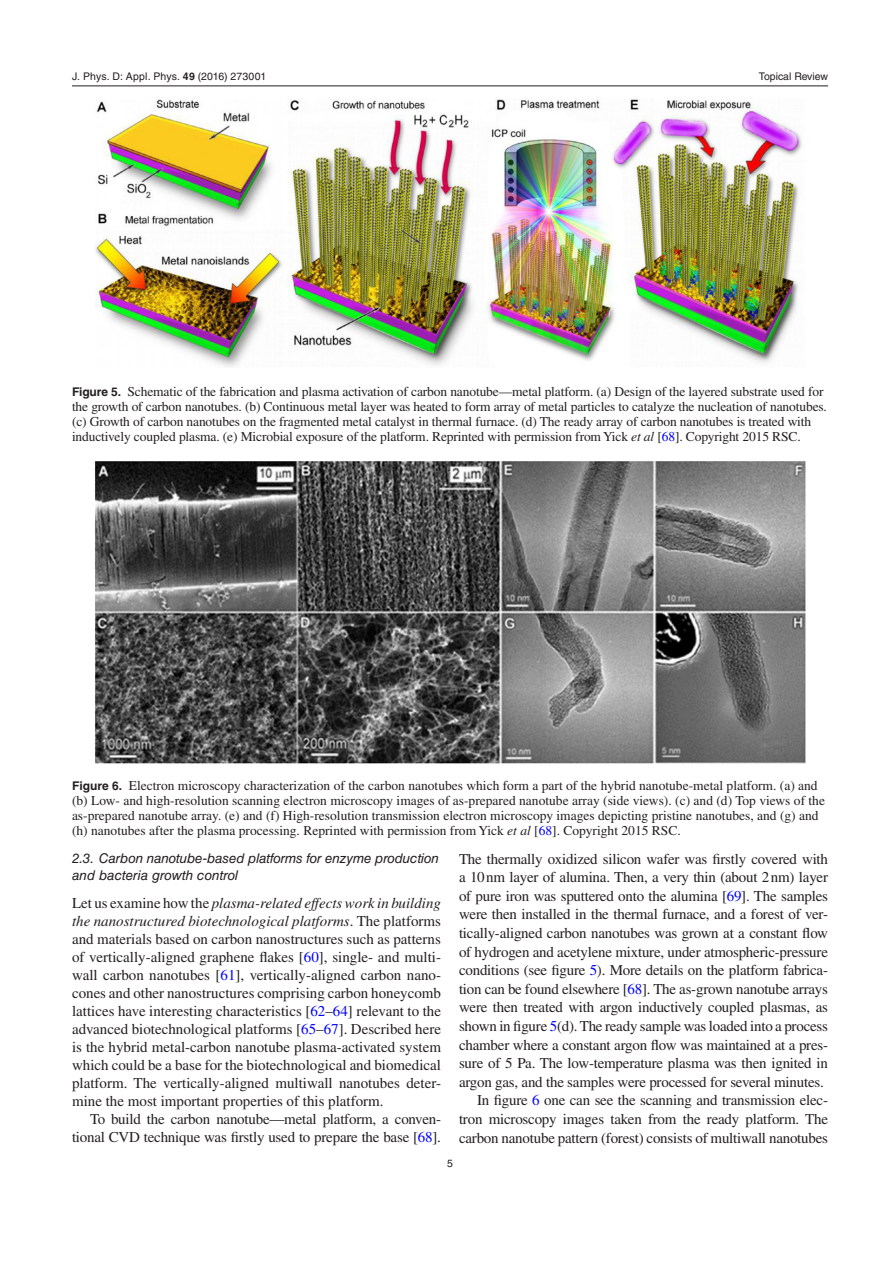
<style>
.page{position:relative;width:893px;height:1263px;background:#fff}
.page>*{position:absolute;margin:0;border:0;box-sizing:border-box;transform-origin:0 0}
.t1{font:15px/18.6px "Times LT Std";letter-spacing:-.015em;color:#231f20;text-align:right}
.t2{font:13.5px/15px "Times LT Std";letter-spacing:-.01em;color:#231f20}
.t3{font:italic 13.5px/16.5px "Helvetica LT Std";letter-spacing:-.01em;color:#231f20}
.t4{font:10.5px "Helvetica LT Std";color:#231f20}
.s1{font-family:"Helvetica";font-weight:700}
.s2{font-family:"Helvetica"}
.s3{font-family:"Helvetica LT Std";font-weight:700;font-size:12px}
.s4{font-family:"STIX General"}
.s5{font-style:italic}
.s6{color:#00f}
</style>
<div class="page">
<hr style="left:72px;top:86px;width:756px;height:1px;background:#231f20">
<img style="left:95px;top:99px;width:707px;height:268px">
<img style="left:95px;top:461px;width:711px;height:302px">
<p class="t4" style="left:72px;top:70px;width:196px">J. Phys. D: Appl. Phys. <span class="s1">49</span> (<span class="s2">2016</span>) 273001</p>
<p class="t4" style="left:759px;top:70px;width:71px">Topical Review</p>
<p class="t2" style="left:72px;top:384px;width:756px"><span class="s3">Figure 5.</span> Schematic of the fabrication and plasma activation of carbon nanotube<span class="s4">—</span>metal platform. (a) Design of the layered substrate used for the growth of carbon nanotubes. (b) Continuous metal layer was heated to form array of metal particles to catalyze the nucleation of nanotubes. (c) Growth of carbon nanotubes on the fragmented metal catalyst in thermal furnace. (d) The ready array of carbon nanotubes is treated with inductively coupled plasma. (e) Microbial exposure of the platform. Reprinted with permission from Yick <span class="s5">et al</span> [<span class="s6">68</span>]. Copyright 2015 RSC.</p>
<p class="t2" style="left:72px;top:778px;width:754px"><span class="s3">Figure 6.</span> Electron microscopy characterization of the carbon nanotubes which form a part of the hybrid nanotube-metal platform. (a) and (b) Low- and high-resolution scanning electron microscopy images of as-prepared nanotube array (side views). (c) and (d) Top views of the as-prepared nanotube array. (e) and (f) High-resolution transmission electron microscopy images depicting pristine nanotubes, and (g) and (h) nanotubes after the plasma processing. Reprinted with permission from Yick <span class="s5">et al</span> [<span class="s6">68</span>]. Copyright 2015 RSC.</p>
<p class="t3" style="left:72px;top:850px;width:368px">2.3. Carbon nanotube-based platforms for enzyme production and bacteria growth control</p>
<p class="t1" style="left:72px;top:894px;width:371px;line-height:18px;text-align:justify">Let us examine how the <span class="s5">plasma-related effects work in building the nanostructured biotechnological platforms</span>. The platforms and materials based on carbon nanostructures such as patterns of vertically-aligned graphene flakes [<span class="s6">60</span>], single- and multi&shy;wall carbon nanotubes [<span class="s6">61</span>], vertically-aligned carbon nano&shy;cones and other nanostructures comprising carbon honeycomb lattices have interesting characteristics [<span class="s6">62</span><span class="s4">–</span><span class="s6">64</span>] relevant to the advanced biotechnological platforms [<span class="s6">65</span><span class="s4">–</span><span class="s6">67</span>]. Described here is the hybrid metal-carbon nanotube plasma-activated system which could be a base for the biotechnological and biomedical platform. The vertically-aligned multiwall nanotubes deter&shy;mine the most important properties of this platform.</p>
<p class="t1" style="left:72px;top:1110px;width:371px;line-height:18px">To build the carbon nanotube<span class="s4">—</span>metal platform, a conven&shy;tional CVD technique was firstly used to prepare the base [<span class="s6">68</span>].</p>
<p class="t1" style="left:459px;top:849px;width:371px">The thermally oxidized silicon wafer was firstly covered with a 10nm layer of alumina. Then, a very thin (about 2nm) layer of pure iron was sputtered onto the alumina [<span class="s6">69</span>]. The samples were then installed in the thermal furnace, and a forest of ver&shy;tically-aligned carbon nanotubes was grown at a constant flow of hydrogen and acetylene mixture, under atmospheric-pressure conditions (see figure <span class="s6">5</span>). More details on the platform fabrica&shy;tion can be found elsewhere [<span class="s6">68</span>]. The as-grown nanotube arrays were then treated with argon inductively coupled plasmas, as shown in figure <span class="s6">5</span>(d). The ready sample was loaded into a process chamber where a constant argon flow was maintained at a pres&shy;sure of 5 Pa. The low-temperature plasma was then ignited in argon gas, and the samples were processed for several minutes.<br>In figure <span class="s6">6</span> one can see the scanning and transmission elec&shy;tron microscopy images taken from the ready platform. The carbon nanotube pattern (forest) consists of multiwall nanotubes</p>
<p class="t4" style="left:447px;top:1157px;width:7px">5</p>
</div>
